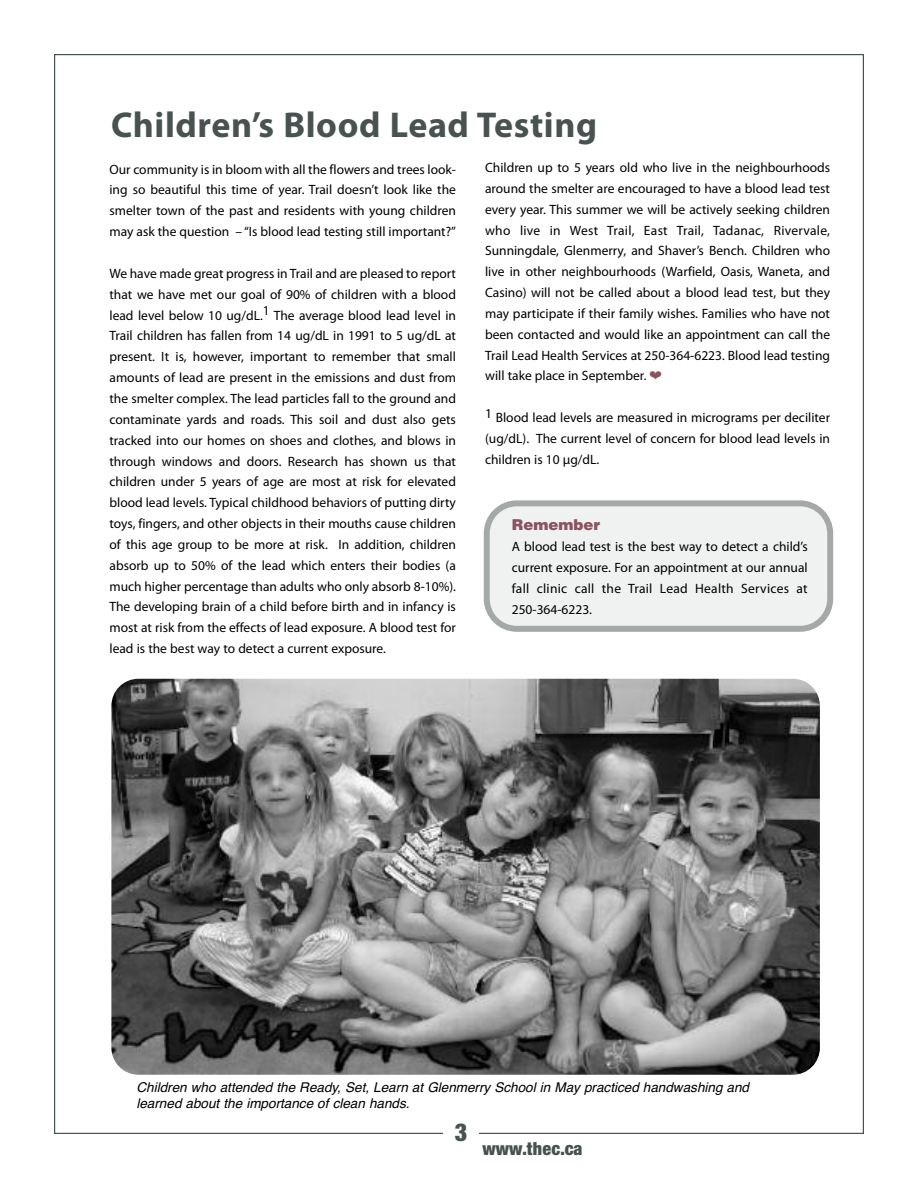
<style>
.page{position:relative;width:918px;height:1188px;background:#fff}
.page>*{position:absolute;margin:0;border:0;box-sizing:border-box;transform-origin:0 0}
.t1{font:700 36px "Myriad Pro";letter-spacing:.015em;color:#485351}
.t2{font:24px "Harvest";color:#485351}
.t3{font:18px "Harvest";letter-spacing:.005em;color:#485351}
.t4{font:900 15px "Helvetica";color:#8a535e}
.t5{font:13.5px/20.9px "Myriad Pro";color:#000;text-align:justify}
.t6{font:13.5px/16.2px "Helvetica Oblique TT";color:#000}
.s1{color:#8a535e}
</style>
<div class="page">
<svg style="left:484px;top:500px;width:349px;height:132px"></svg>
<img style="left:111px;top:679px;width:709px;height:396px;border-radius:27px">
<h1 class="t1" style="left:111px;top:112px;width:488px">Children’s Blood Lead Testing</h1>
<p class="t5" style="left:485px;top:158px;width:347px">Children up to 5 years old who live in the neighbourhoods around the smelter are encouraged to have a blood lead test every year. This summer we will be actively seeking children who live in West Trail, East Trail, Tadanac, Rivervale, Sunningdale, Glenmerry, and Shaver’s Bench. Children who live in other neighbourhoods (Warfield, Oasis, Waneta, and Casino) will not be called about a blood lead test, but they may participate if their family wishes. Families who have not been contacted and would like an appointment can call the Trail Lead Health Services at 250-364-6223. Blood lead testing will take place in September. <span class="s1">❤</span></p>
<p class="t5" style="left:485px;top:408px;width:347px">1 Blood lead levels are measured in micrograms per deciliter (ug/dL). The current level of concern for blood lead levels in children is 10 μg/dL.</p>
<p class="t5" style="left:110px;top:160px;width:348px">Our community is in bloom with all the flowers and trees look&shy;ing so beautiful this time of year. Trail doesn’t look like the smelter town of the past and residents with young children may ask the question – “Is blood lead testing still important?”</p>
<p class="t5" style="left:110px;top:264px;width:348px">We have made great progress in Trail and are pleased to report that we have met our goal of 90% of children with a blood lead level below 10 ug/dL.1 The average blood lead level in Trail children has fallen from 14 ug/dL in 1991 to 5 ug/dL at present. It is, however, important to remember that small amounts of lead are present in the emissions and dust from the smelter complex. The lead particles fall to the ground and contaminate yards and roads. This soil and dust also gets tracked into our homes on shoes and clothes, and blows in through windows and doors. Research has shown us that children under 5 years of age are most at risk for elevated blood lead levels. Typical childhood behaviors of putting dirty toys, fingers, and other objects in their mouths cause children of this age group to be more at risk. In addition, children absorb up to 50% of the lead which enters their bodies (a much higher percentage than adults who only absorb 8-10%).<br>The developing brain of a child before birth and in infancy is most at risk from the effects of lead exposure. A blood test for lead is the best way to detect a current exposure.</p>
<p class="t4" style="left:512px;top:519px;width:90px">Remember</p>
<p class="t5" style="left:512px;top:537px;width:298px">A blood lead test is the best way to detect a child’s current exposure. For an appointment at our annual fall clinic call the Trail Lead Health Services at 250-364-6223.</p>
<p class="t6" style="left:136px;top:1079px;width:614px">Children who attended the Ready, Set, Learn at Glenmerry School in May practiced handwashing and learned about the importance of clean hands.</p>
<h2 class="t2" style="left:455px;top:1118px;width:14px">3</h2>
<h3 class="t3" style="left:482px;top:1138px;width:101px">www.thec.ca</h3>
</div>
